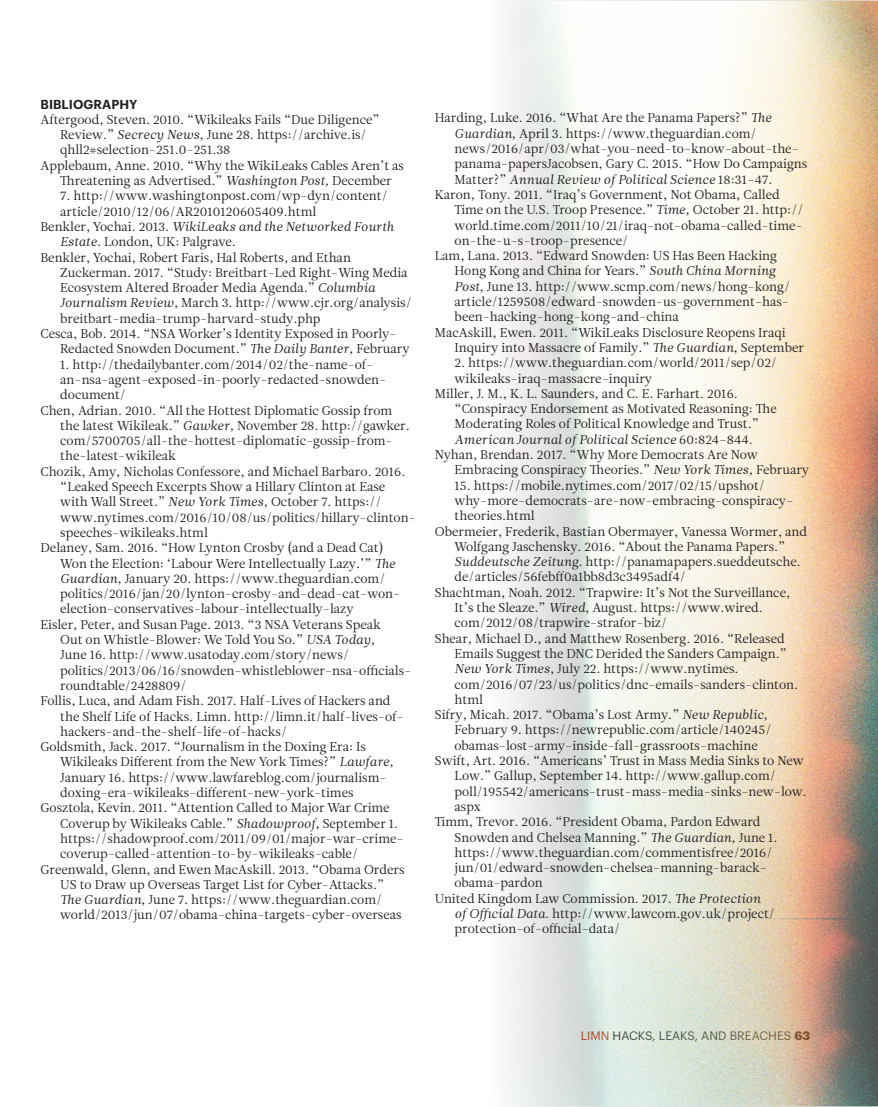
<style>
.page{position:relative;width:878px;height:1107px;background:#fff}
.page>*{position:absolute;margin:0;border:0;box-sizing:border-box;transform-origin:0 0}
.Bibliography{font:12.75px/15.3px "Leitura News Roman 1";color:#231f20}
.Subhead__Graphik{font:600 12.75px "Graphik";letter-spacing:.005em;color:#231f20}
.t1{font:12px "Graphik";letter-spacing:.005em;color:#231f20}
.s1{font-family:"Leitura News Italic 1"}
.s2{color:#d4451c}
.s3{font-weight:700}
</style>
<div class="page">
<img style="left:509px;top:0;width:369px;height:1107px">
<p class="Subhead__Graphik" style="left:41px;top:94px;width:98px">BIBLIOGRAPHY</p>
<p class="Bibliography" style="left:60px;top:114px;width:321px;text-indent:-20px">Aftergood, Steven. 2010. “Wikileaks Fails “Due Diligence”<br>Review.” <span class="s1">Secrecy News,</span> June 28. https://archive.is/ qhll2#selection-251.0-251.38</p>
<p class="Bibliography" style="left:40px;top:159px;width:365px;text-align:center">Applebaum, Anne. 2010. “Why the WikiLeaks Cables Aren’t as<br>Threatening as Advertised.” <span class="s1">Washington Post,</span> December</p>
<p class="Bibliography" style="left:60px;top:190px;width:329px">7. http://www.washingtonpost.com/wp-dyn/content/ article/2010/12/06/AR2010120605409.html</p>
<p class="Bibliography" style="left:60px;top:221px;width:335px;text-indent:-20px">Benkler, Yochai. 2013. <span class="s1">WikiLeaks and the Networked Fourth<br>Estate.</span> London, UK: Palgrave.</p>
<p class="Bibliography" style="left:60px;top:251px;width:353px;text-indent:-20px">Benkler, Yochai, Robert Faris, Hal Roberts, and Ethan Zuckerman. 2017. “Study: Breitbart-Led Right-Wing Media Ecosystem Altered Broader Media Agenda.” <span class="s1">Columbia Journalism Review,</span> March 3. http://www.cjr.org/analysis/ breitbart-media-trump-harvard-study.php</p>
<p class="Bibliography" style="left:60px;top:328px;width:351px;text-indent:-20px">Cesca, Bob. 2014. “NSA Worker’s Identity Exposed in Poorly-<br>Redacted Snowden Document.” <span class="s1">The Daily Banter,</span> February</p>
<p class="Bibliography" style="left:60px;top:358px;width:327px">1. http://thedailybanter.com/2014/02/the-name-of&shy;an-nsa-agent-exposed-in-poorly-redacted-snowden&shy;document/</p>
<p class="Bibliography" style="left:60px;top:404px;width:351px;text-indent:-20px">Chen, Adrian. 2010. “All the Hottest Diplomatic Gossip from the latest Wikileak.” <span class="s1">Gawker,</span> November 28. http://gawker. com/5700705/all-the-hottest-diplomatic-gossip-from&shy;the-latest-wikileak</p>
<p class="Bibliography" style="left:60px;top:465px;width:357px;text-indent:-20px">Chozik, Amy, Nicholas Confessore, and Michael Barbaro. 2016. “Leaked Speech Excerpts Show a Hillary Clinton at Ease with Wall Street.” <span class="s1">New York Times,</span> October 7. https:// www.nytimes.com/2016/10/08/us/politics/hillary-clinton&shy;speeches-wikileaks.html</p>
<p class="Bibliography" style="left:60px;top:542px;width:341px;text-indent:-20px">Delaney, Sam. 2016. “How Lynton Crosby (and a Dead Cat)<br>Won the Election: ‘Labour Were Intellectually Lazy.’” <span class="s1">The Guardian,</span> January 20. https://www.theguardian.com/ politics/2016/jan/20/lynton-crosby-and-dead-cat-won&shy;election-conservatives-labour-intellectually-lazy</p>
<p class="Bibliography" style="left:60px;top:618px;width:352px;text-indent:-20px">Eisler, Peter, and Susan Page. 2013. “3 NSA Veterans Speak<br>Out on Whistle-Blower: We Told You So.” <span class="s1">USA Today,<br></span>June 16. http://www.usatoday.com/story/news/ politics/2013/06/16/snowden-whistleblower-nsa-officials&shy;roundtable/2428809/</p>
<p class="Bibliography" style="left:60px;top:695px;width:345px;text-indent:-20px">Follis, Luca, and Adam Fish. 2017. Half-Lives of Hackers and the Shelf Life of Hacks. Limn. http://limn.it/half-lives-of&shy;hackers-and-the-shelf-life-of-hacks/</p>
<p class="Bibliography" style="left:60px;top:741px;width:335px;text-indent:-20px">Goldsmith, Jack. 2017. “Journalism in the Doxing Era: Is Wikileaks Different from the New York Times?” <span class="s1">Lawfare, </span>January 16. https://www.lawfareblog.com/journalism&shy;doxing-era-wikileaks-different-new-york-times</p>
<p class="Bibliography" style="left:60px;top:802px;width:345px;text-indent:-20px">Gosztola, Kevin. 2011. “Attention Called to Major War Crime Coverup by Wikileaks Cable.” <span class="s1">Shadowproof,</span> September 1. https://shadowproof.com/2011/09/01/major-war-crime&shy;coverup-called-attention-to-by-wikileaks-cable/</p>
<p class="Bibliography" style="left:60px;top:863px;width:346px;text-indent:-20px">Greenwald, Glenn, and Ewen MacAskill. 2013. “Obama Orders US to Draw up Overseas Target List for Cyber-Attacks.” <span class="s1">The Guardian,</span> June 7. https://www.theguardian.com/ world/2013/jun/07/obama-china-targets-cyber-overseas</p>
<p class="Bibliography" style="left:454px;top:112px;width:354px;text-indent:-20px">Harding, Luke. 2016. “What Are the Panama Papers?” <span class="s1">The Guardian,</span> April 3. https://www.theguardian.com/ news/2016/apr/03/what-you-need-to-know-about-the&shy;panama-papersJacobsen, Gary C. 2015. “How Do Campaigns Matter?” <span class="s1">Annual Review of Political Science</span> 18:31–47.</p>
<p class="Bibliography" style="left:454px;top:189px;width:350px;text-indent:-20px">Karon, Tony. 2011. “Iraq’s Government, Not Obama, Called Time on the U.S. Troop Presence.” <span class="s1">Time,</span> October 21. http:// world.time.com/2011/10/21/iraq-not-obama-called-time&shy;on-the-u-s-troop-presence/</p>
<p class="Bibliography" style="left:454px;top:250px;width:337px;text-indent:-20px">Lam, Lana. 2013. “Edward Snowden: US Has Been Hacking Hong Kong and China for Years.” <span class="s1">South China Morning Post,</span> June 13. http://www.scmp.com/news/hong-kong/ article/1259508/edward-snowden-us-government-has&shy;been-hacking-hong-kong-and-china</p>
<p class="Bibliography" style="left:454px;top:326px;width:351px;text-indent:-20px">MacAskill, Ewen. 2011. “WikiLeaks Disclosure Reopens Iraqi<br>Inquiry into Massacre of Family.” <span class="s1">The Guardian,</span> September</p>
<p class="Bibliography" style="left:454px;top:357px;width:324px">2. https://www.theguardian.com/world/2011/sep/02/ wikileaks-iraq-massacre-inquiry</p>
<p class="Bibliography" style="left:454px;top:388px;width:323px;text-indent:-20px">Miller, J. M., K. L. Saunders, and C. E. Farhart. 2016. “Conspiracy Endorsement as Motivated Reasoning: The Moderating Roles of Political Knowledge and Trust.” <span class="s1">American Journal of Political Science</span> 60:824–844.</p>
<p class="Bibliography" style="left:454px;top:449px;width:356px;text-indent:-20px">Nyhan, Brendan. 2017. “Why More Democrats Are Now<br>Embracing Conspiracy Theories.” <span class="s1">New York Times,</span> February</p>
<p class="Bibliography" style="left:454px;top:479px;width:340px">15. https://mobile.nytimes.com/2017/02/15/upshot/ why-more-democrats-are-now-embracing-conspiracy&shy;theories.html</p>
<p class="Bibliography" style="left:454px;top:525px;width:354px;text-indent:-20px">Obermeier, Frederik, Bastian Obermayer, Vanessa Wormer, and Wolfgang Jaschensky. 2016. “About the Panama Papers.” <span class="s1">Suddeutsche Zeitung.</span> http://panamapapers.sueddeutsche. de/articles/56febff0a1bb8d3c3495adf4/</p>
<p class="Bibliography" style="left:454px;top:586px;width:337px;text-indent:-20px">Shachtman, Noah. 2012. “Trapwire: It’s Not the Surveillance,<br>It’s the Sleaze.” <span class="s1">Wired,</span> August. https://www.wired. com/2012/08/trapwire-strafor-biz/</p>
<p class="Bibliography" style="left:454px;top:632px;width:345px;text-indent:-20px">Shear, Michael D., and Matthew Rosenberg. 2016. “Released Emails Suggest the DNC Derided the Sanders Campaign.” <span class="s1">New York Times,</span> July 22<span class="s1">.</span> https://www.nytimes. com/2016/07/23/us/politics/dnc-emails-sanders-clinton. html</p>
<p class="Bibliography" style="left:454px;top:709px;width:318px;text-indent:-20px">Sifry, Micah. 2017. “Obama’s Lost Army.” <span class="s1">New Republic,<br></span>February 9. https://newrepublic.com/article/140245/ obamas-lost-army-inside-fall-grassroots-machine</p>
<p class="Bibliography" style="left:454px;top:755px;width:354px;text-indent:-20px">Swift, Art. 2016. “Americans’ Trust in Mass Media Sinks to New Low.” Gallup, September 14. http://www.gallup.com/ poll/195542/americans-trust-mass-media-sinks-new-low. aspx</p>
<p class="Bibliography" style="left:454px;top:816px;width:324px;text-indent:-20px">Timm, Trevor. 2016. “President Obama, Pardon Edward Snowden and Chelsea Manning.” <span class="s1">The Guardian,</span> June 1. https://www.theguardian.com/commentisfree/2016/ jun/01/edward-snowden-chelsea-manning-barack&shy;obama-pardon</p>
<p class="Bibliography" style="left:454px;top:892px;width:322px;text-indent:-20px">United Kingdom Law Commission. 2017. <span class="s1">The Protection of Official Data.</span> http://www.lawcom.gov.uk/project/ protection-of-official-data/</p>
<p class="t1" style="left:580px;top:1026px;width:231px"><span class="s2">LIMN</span> HACKS, LEAKS, AND BREACHES <span class="s3">63</span></p>
</div>
